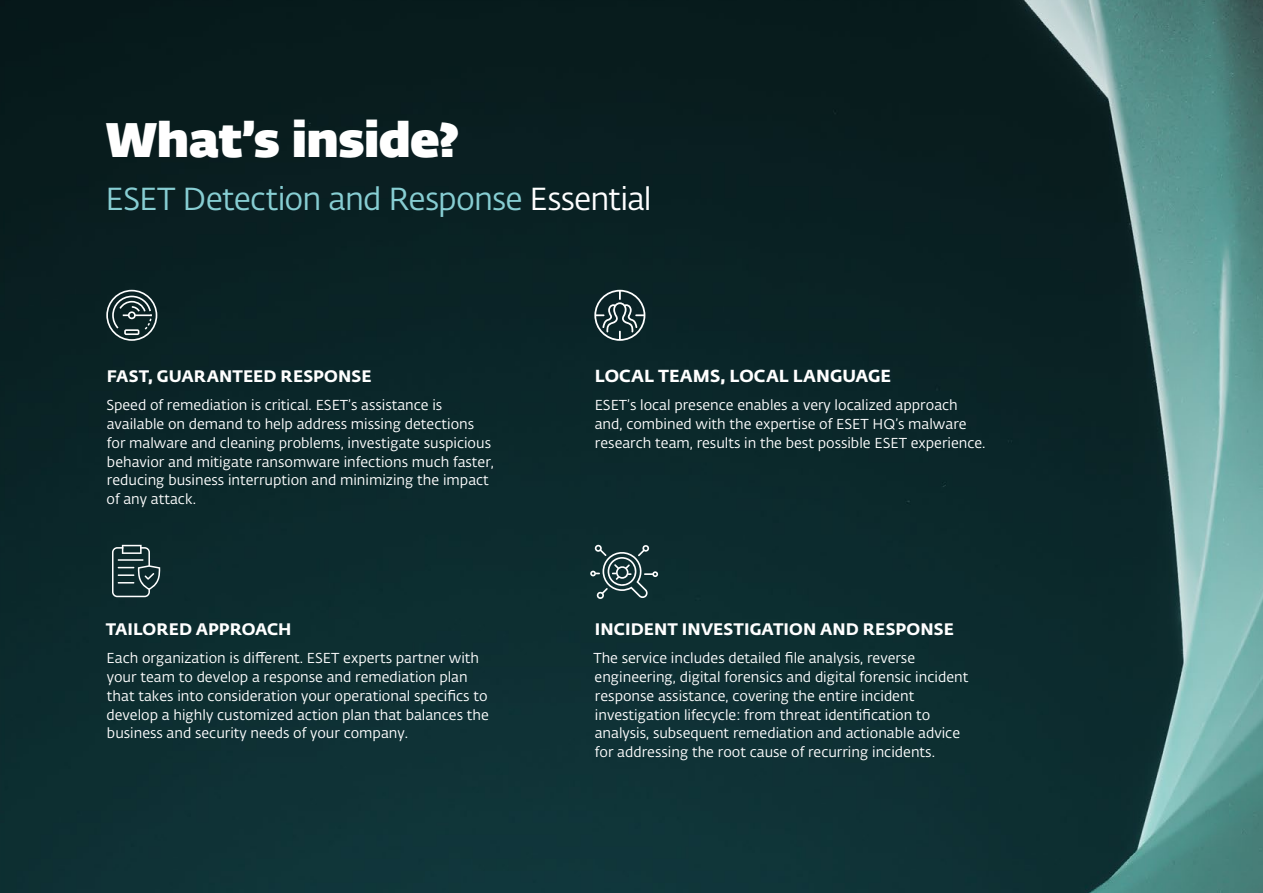
<style>
.page{position:relative;width:1263px;height:893px;background:#fff}
.page>*{position:absolute;margin:0;border:0;box-sizing:border-box;transform-origin:0 0}
.t1{font:800 48px "Fedra Sans Dis Std";color:#fff}
.t2{font:31.5px "Fedra Sans Alt Pro Book LF";letter-spacing:-.025em;color:#87ced3}
.t3{font:17.25px "Fedra Sans Alt Pro Bold LF";letter-spacing:.01em;color:#fff}
.t4{font:16.5px "Fedra Sans Alt Pro Bold LF";letter-spacing:.01em;color:#fff}
.t5{font:14.25px/18.8px "Fedra Sans Alt Pro Book LF";color:#fff}
.s1{color:#fff}
</style>
<div class="page">
<img style="left:0;top:0;width:1263px;height:893px">
<svg style="left:106px;top:290px;width:51px;height:51px;background:#3e5153"></svg>
<svg style="left:112px;top:545px;width:48px;height:52px;background:#3b5355"></svg>
<svg style="left:590px;top:545px;width:68px;height:54px;background:#375254"></svg>
<svg style="left:594px;top:290px;width:51px;height:51px;background:#3f5356"></svg>
<h1 class="t1" style="left:106px;top:101px;width:354px">What’s inside?</h1>
<h2 class="t2" style="left:105px;top:177px;width:548px">ESET Detection and Response <span class="s1">Essential</span></h2>
<p class="t4" style="left:107px;top:363px;width:266px">FAST, GUARANTEED RESPONSE</p>
<p class="t5" style="left:106px;top:395px;width:389px">Speed of remediation is critical. ESET’s assistance is available on demand to help address missing detections for malware and cleaning problems, investigate suspicious behavior and mitigate ransomware infections much faster, reducing business interruption and minimizing the impact of any attack.</p>
<p class="t4" style="left:106px;top:616px;width:187px">TAILORED APPROACH</p>
<p class="t5" style="left:107px;top:649px;width:384px">Each organization is different. ESET experts partner with your team to develop a response and remediation plan that takes into consideration your operational specifics to develop a highly customized action plan that balances the business and security needs of your company.</p>
<p class="t3" style="left:595px;top:362px;width:298px">LOCAL TEAMS, LOCAL LANGUAGE</p>
<p class="t5" style="left:595px;top:395px;width:392px">ESET’s local presence enables a very localized approach and, combined with the expertise of ESET HQ’s malware research team, results in the best possible ESET experience.</p>
<p class="t4" style="left:595px;top:616px;width:360px">INCIDENT INVESTIGATION AND RESPONSE</p>
<p class="t5" style="left:593px;top:649px;width:376px">The service includes detailed file analysis, reverse engineering, digital forensics and digital forensic incident response assistance, covering the entire incident investigation lifecycle: from threat identification to analysis, subsequent remediation and actionable advice for addressing the root cause of recurring incidents.</p>
</div>
